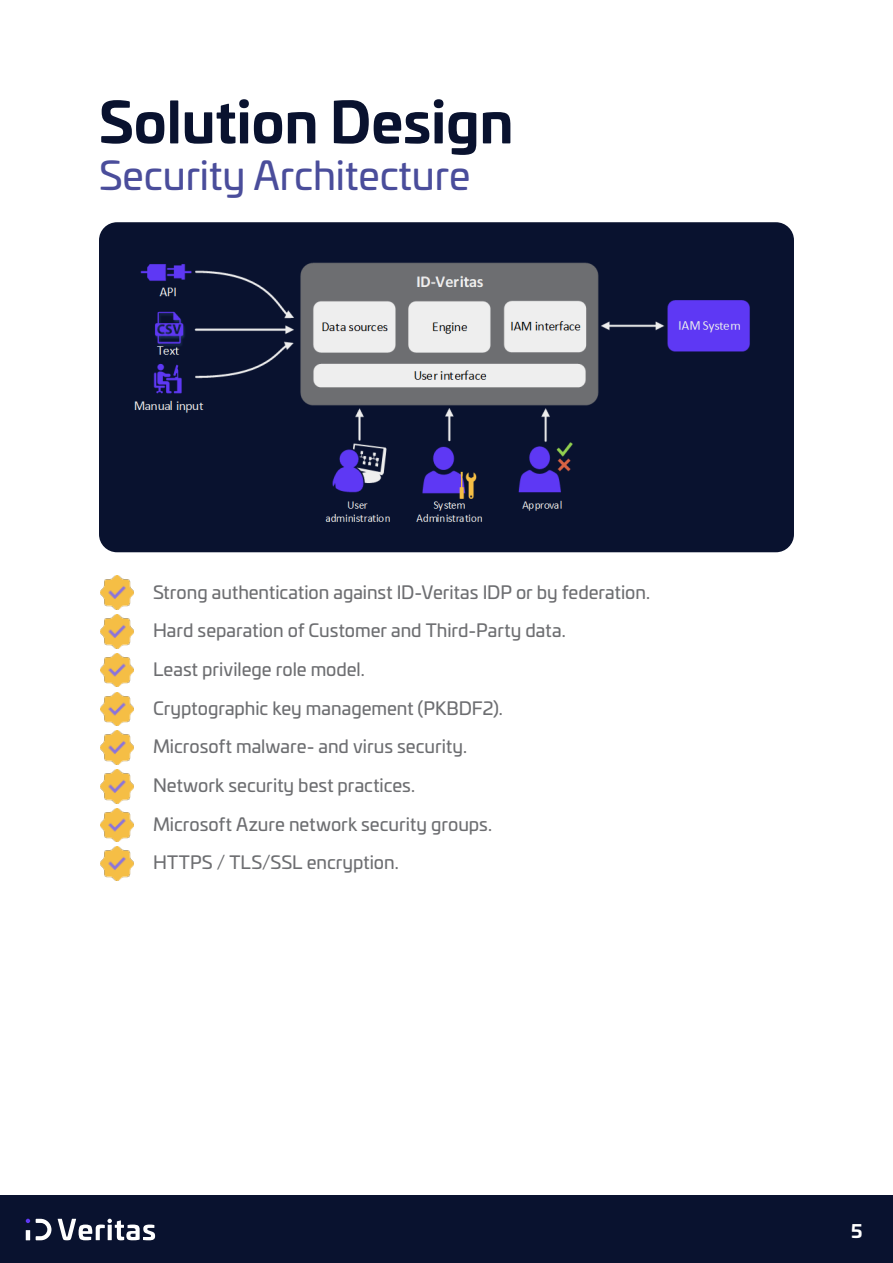
<style>
.page{position:relative;width:893px;height:1263px;background:#fff}
.page>*{position:absolute;margin:0;border:0;box-sizing:border-box;transform-origin:0 0}
.t1{font:700 55.5px "Univia Pro";color:#09122f}
.Titel{font:39px "Univia Pro";color:#4a4d9b}
.t2{font:18px "Univia Pro";color:#6d6e71}
.t3{font:700 18px "Univia Pro";color:#fff}
</style>
<div class="page">
<div style="left:0;top:1195px;width:893px;height:68px;background:#09122f"></div>
<svg style="left:26px;top:1219px;width:4px;height:4px"></svg>
<svg style="left:36px;top:1219px;width:16px;height:21px"></svg>
<svg style="left:58px;top:1219px;width:97px;height:21px"></svg>
<hr style="left:26px;top:1230px;width:4px;height:10px;background:#fff">
<div style="left:99px;top:222px;width:695px;height:330px;background:#09122f;border-radius:18px"></div>
<img style="left:100px;top:576px;width:34px;height:34px">
<img style="left:100px;top:615px;width:34px;height:34px">
<img style="left:100px;top:653px;width:34px;height:34px">
<img style="left:100px;top:692px;width:34px;height:34px">
<img style="left:100px;top:731px;width:34px;height:34px">
<img style="left:100px;top:769px;width:34px;height:35px">
<img style="left:100px;top:808px;width:34px;height:34px">
<img style="left:100px;top:847px;width:34px;height:34px">
<img style="left:134px;top:262px;width:616px;height:260px">
<h1 class="t1" style="left:99px;top:78px;width:416px">Solution Design</h1>
<p class="Titel" style="left:99px;top:147px;width:373px">Security Architecture</p>
<p class="t2" style="left:153px;top:579px;width:498px">Strong authentication against ID-Veritas IDP or by federation.</p>
<p class="t2" style="left:153px;top:617px;width:414px">Hard separation of Customer and Third-Party data.</p>
<p class="t2" style="left:153px;top:656px;width:213px">Least privilege role model.</p>
<p class="t2" style="left:153px;top:694px;width:351px">Cryptographic key management (PKBDF2).</p>
<p class="t2" style="left:153px;top:733px;width:315px">Microsoft malware- and virus security.</p>
<p class="t2" style="left:153px;top:772px;width:264px">Network security best practices.</p>
<p class="t2" style="left:153px;top:810px;width:340px">Microsoft Azure network security groups.</p>
<p class="t2" style="left:153px;top:849px;width:247px">HTTPS / TLS/SSL encryption.</p>
<p class="t3" style="left:851px;top:1217px;width:13px">5</p>
</div>
